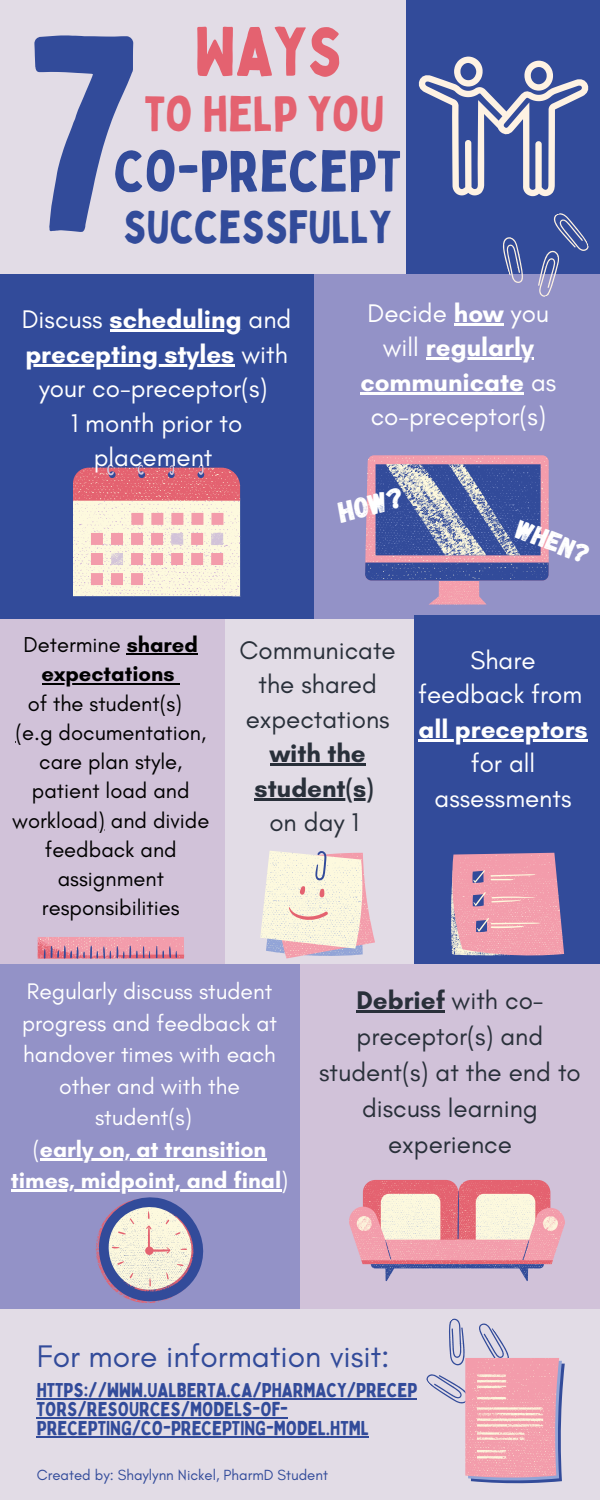
<style>
.page{position:relative;width:600px;height:1500px;background:#e2dce6}
.page>*{position:absolute;margin:0;border:0;box-sizing:border-box;transform-origin:0 0}
.t1{font:273.7px "Bobby Jones";color:#324b9a}
.t2{font:67.7px "Bobby Jones";color:#e46270}
.t3{font:57.1px "Bobby Jones";color:#324b9a}
.t4{font:48.7px "Bobby Jones";color:#e46270}
.t5{font:45.3px "Bobby Jones";color:#324b9a}
.t6{font:31.8px "Glacial Indifference";color:#324b9a}
.t7{font:29px "Gagalin";color:#fff}
.t8{font:27px "Gagalin";color:#fff}
.t9{font:26px/34.5px "Glacial Indifference";color:#fff;text-align:center}
.t10{font:26px/36px "Glacial Indifference";color:#29303a;text-align:center}
.t11{font:23px/31.5px "Glacial Indifference";color:#fff;text-align:center}
.t12{font:700 23px/31.5px "Glacial Indifference";color:#fff;text-align:center}
.t13{font:22px/29.2px "Glacial Indifference";color:#000;text-align:center}
.t14{font:700 22px/29.2px "Glacial Indifference";color:#000;text-align:center}
.t15{font:19.8px/18.8px "Bobby Jones";color:#324b9a}
.t16{font:15px "Glacial Indifference";color:#324b9a}
.s1{font-weight:700}
.s2{font-weight:400}
</style>
<div class="page">
<div style="left:0;top:619px;width:225px;height:345px;background:#d1c2d9"></div>
<div style="left:0;top:274px;width:314px;height:345px;background:#324b9a"></div>
<div style="left:314px;top:274px;width:286px;height:345px;background:#9392c7"></div>
<div style="left:415px;top:615px;width:185px;height:349px;background:#324b9a"></div>
<div style="left:0;top:964px;width:300px;height:345px;background:#9392c7"></div>
<div style="left:300px;top:964px;width:300px;height:345px;background:#d1c2d9"></div>
<div style="left:406px;top:0;width:194px;height:274px;background:#324b9a"></div>
<svg style="left:451px;top:853px;width:113px;height:102px;background:#e29cad"></svg>
<svg style="left:73px;top:464px;width:167px;height:132px;background:#ecc1bb"></svg>
<svg style="left:365px;top:455px;width:184px;height:150px;background:#7d79ab"></svg>
<svg style="left:502px;top:213px;width:87px;height:84px"></svg>
<svg style="left:260px;top:851px;width:115px;height:107px"></svg>
<svg style="left:349px;top:1180px;width:216px;height:101px"></svg>
<svg style="left:96px;top:1197px;width:107px;height:106px"></svg>
<svg style="left:38px;top:937px;width:146px;height:22px;background:#de8ea2"></svg>
<svg style="left:418px;top:57px;width:171px;height:139px"></svg>
<svg style="left:406px;top:1318px;width:159px;height:165px"></svg>
<hr style="left:418px;top:739px;width:170px;height:2px;background:#fff">
<hr style="left:110px;top:330px;width:132px;height:2px;background:#fff">
<hr style="left:25px;top:364px;width:209px;height:2px;background:#fff">
<hr style="left:356px;top:1010px;width:89px;height:3px;background:#29303a">
<hr style="left:270px;top:764px;width:96px;height:2px;background:#29303a">
<hr style="left:255px;top:798px;width:119px;height:2px;background:#29303a">
<hr style="left:40px;top:1158px;width:226px;height:2px;background:#fff">
<hr style="left:11px;top:1190px;width:270px;height:2px;background:#fff">
<hr style="left:454px;top:323px;width:50px;height:2px;background:#fff">
<hr style="left:426px;top:358px;width:108px;height:2px;background:#fff">
<hr style="left:360px;top:392px;width:164px;height:2px;background:#fff">
<hr style="left:127px;top:654px;width:71px;height:1px;background:#000">
<hr style="left:42px;top:683px;width:132px;height:1px;background:#000">
<hr style="left:37px;top:1399px;width:380px;height:1px;background:#324b9a">
<hr style="left:37px;top:1417px;width:251px;height:2px;background:#324b9a">
<hr style="left:37px;top:1436px;width:332px;height:2px;background:#324b9a">
<p class="t1" style="left:28px;top:-40px;width:113px">7</p>
<p class="t2" style="left:195px;top:9px;width:149px">WAYS</p>
<p class="t4" style="left:144px;top:83px;width:242px">TO HELP YOU</p>
<p class="t3" style="left:114px;top:135px;width:289px">CO-PRECEPT</p>
<p class="t5" style="left:123px;top:199px;width:270px">SUCCESSFULLY</p>
<p class="t9" style="left:22px;top:302px;width:271px">Discuss <span class="s1">scheduling</span> and <span class="s1">precepting styles</span> with your co-preceptor(s)</p>
<p class="t9" style="left:71px;top:405px;width:173px">1 month prior to placement</p>
<p class="t9" style="left:360px;top:295px;width:197px">Decide <span class="s1">how</span> you will <span class="s1">regularly communicate</span> as co-preceptor(s)</p>
<p class="t7" style="left:334px;top:494px;width:68px;rotate:-14deg">How?</p>
<p class="t8" style="left:524px;top:511px;width:78px;rotate:21deg">When?</p>
<p class="t14" style="left:24px;top:630px;width:176px"><span class="s2">Determine</span> shared expectations</p>
<p class="t13" style="left:28px;top:688px;width:156px">of the student(s)</p>
<p class="t13" style="left:12px;top:718px;width:199px">(e.g documentation, care plan style, patient load and workload) and divide feedback and assignment responsibilities</p>
<p class="t10" style="left:240px;top:632px;width:158px;line-height:34.5px">Communicate the shared expectations <span class="s1">with the student(s)</span></p>
<p class="t10" style="left:269px;top:804px;width:91px">on day 1</p>
<p class="t9" style="left:418px;top:642px;width:166px">Share feedback from</p>
<p class="t9" style="left:418px;top:711px;width:171px"><span class="s1">all preceptors </span>for all assessments</p>
<p class="t11" style="left:22px;top:975px;width:257px">Regularly discuss student progress and feedback at handover times with each other and with the student(s)</p>
<p class="t12" style="left:11px;top:1133px;width:279px"><span class="s2">(</span>early on, at transition times, midpoint, and final<span class="s2">)</span></p>
<p class="t10" style="left:319px;top:982px;width:263px"><span class="s1">Debrief</span> with co&shy;preceptor(s) and student(s) at the end to discuss learning experience</p>
<p class="t6" style="left:37px;top:1337px;width:354px">For more information visit:</p>
<p class="t15" style="left:37px;top:1380px;width:382px">HTTPS://WWW.UALBERTA.CA/PHARMACY/PRECEP<br>TORS/RESOURCES/MODELS-OF-<br>PRECEPTING/CO-PRECEPTING-MODEL.HTML</p>
<p class="t16" style="left:37px;top:1465px;width:293px">Created by: Shaylynn Nickel, PharmD Student</p>
</div>
